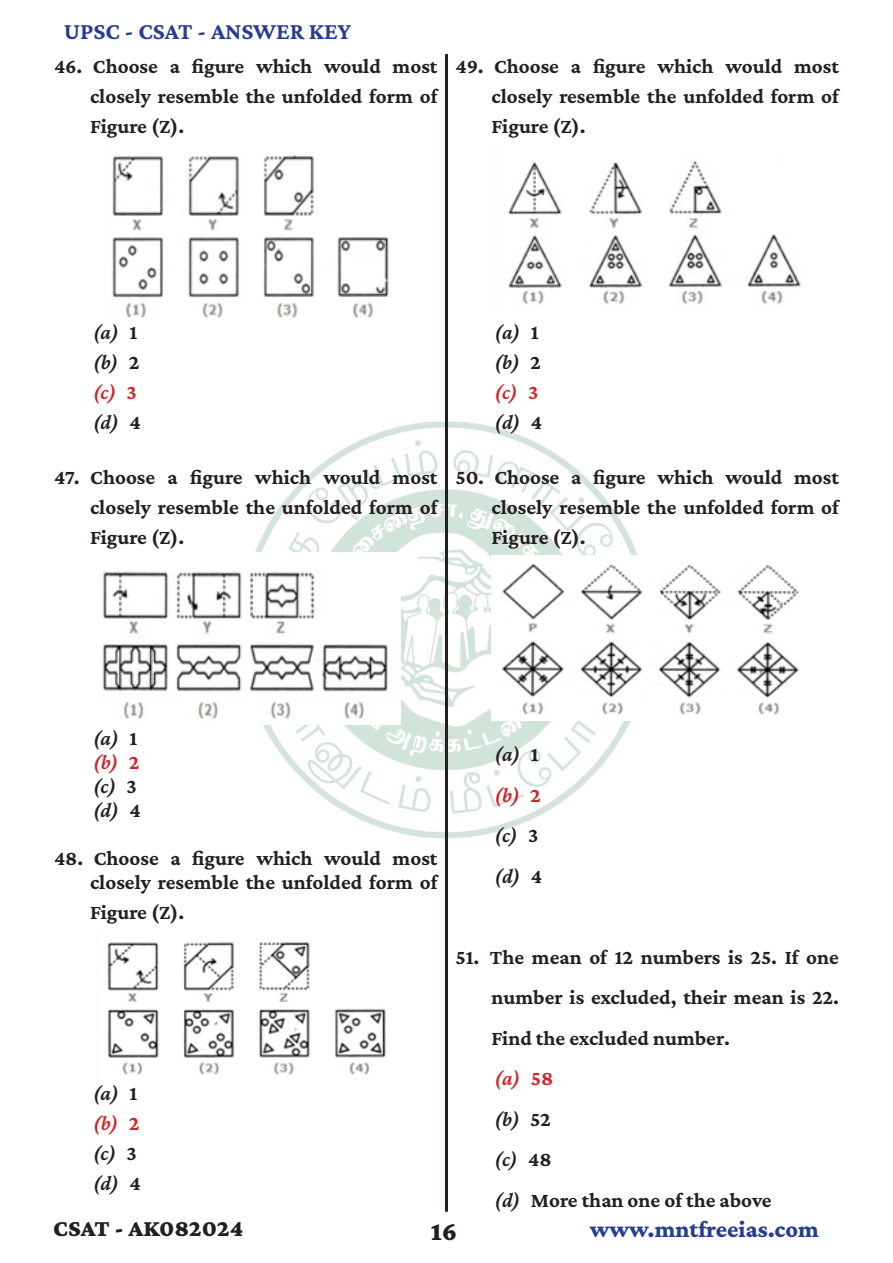
<style>
.page{position:relative;width:893px;height:1263px;background:#fff}
.page>*{position:absolute;margin:0;border:0;box-sizing:border-box;transform-origin:0 0}
.t1{font:900 27px "Crimson Pro";color:#231f20}
.t2{font:700 24px "Crimson Pro";color:#253f8e}
.t3{font:800 24px "Crimson Pro";color:#253f8e}
.t4{font:900 24px "Crimson Pro";color:#231f20}
.t5{font:700 21px/30px "Crimson Pro";color:#231f20;text-align:justify}
.t6{font:italic 600 21px "Crimson Pro";color:#231f20}
.t7{font:italic 600 21px "Crimson Pro";color:#d1232a}
.s1{font-weight:700;font-style:normal}
.s2{font-weight:600;font-style:italic}
</style>
<div class="page">
<img style="left:255px;top:421px;width:383px;height:418px">
<hr style="left:445px;top:54px;width:3px;height:1157px;background:#231f20">
<img style="left:112px;top:154px;width:277px;height:164px">
<img style="left:102px;top:553px;width:298px;height:171px">
<img style="left:107px;top:942px;width:279px;height:133px">
<img style="left:508px;top:161px;width:293px;height:143px">
<img style="left:492px;top:556px;width:307px;height:165px">
<p class="t2" style="left:64px;top:16px;width:289px">UPSC - CSAT - ANSWER KEY</p>
<p class="t5" style="left:90px;top:51px;width:349px;text-indent:-36px">46. Choose a figure which would most closely resemble the unfolded form of Figure (Z).</p>
<p class="t5" style="left:491px;top:51px;width:349px;text-indent:-36px">49. Choose a figure which would most closely resemble the unfolded form of Figure (Z).</p>
<p class="t6" style="left:93px;top:319px;width:46px">(a) <span class="s1">1</span></p>
<p class="t6" style="left:93px;top:349px;width:48px">(b) <span class="s1">2</span></p>
<p class="t7" style="left:93px;top:379px;width:45px">(c) <span class="s1">3</span></p>
<p class="t6" style="left:93px;top:409px;width:49px">(d) <span class="s1">4</span></p>
<p class="t5" style="left:90px;top:462px;width:349px;text-indent:-36px">47. Choose a figure which would most closely resemble the unfolded form of Figure (Z).</p>
<p class="t6" style="left:494px;top:319px;width:46px">(a) <span class="s1">1</span></p>
<p class="t6" style="left:494px;top:349px;width:48px">(b) <span class="s1">2</span></p>
<p class="t7" style="left:494px;top:379px;width:45px">(c) <span class="s1">3</span></p>
<p class="t6" style="left:494px;top:409px;width:49px">(d) <span class="s1">4</span></p>
<p class="t5" style="left:491px;top:462px;width:349px;text-indent:-36px">50. Choose a figure which would most closely resemble the unfolded form of Figure (Z).</p>
<p class="t6" style="left:93px;top:725px;width:46px">(a) <span class="s1">1</span></p>
<p class="t7" style="left:93px;top:749px;width:48px">(b) <span class="s1">2</span></p>
<p class="t6" style="left:93px;top:773px;width:45px">(c) <span class="s1">3</span></p>
<p class="t6" style="left:93px;top:797px;width:49px">(d) <span class="s1">4</span></p>
<p class="t5" style="left:54px;top:846px;width:385px;line-height:24px;text-align:right">48. Choose a figure which would most closely resemble the unfolded form of</p>
<p class="t5" style="left:90px;top:897px;width:96px">Figure (Z).</p>
<p class="t6" style="left:93px;top:1080px;width:46px">(a) <span class="s1">1</span></p>
<p class="t7" style="left:93px;top:1110px;width:48px">(b) <span class="s1">2</span></p>
<p class="t6" style="left:93px;top:1140px;width:45px">(c) <span class="s1">3</span></p>
<p class="t6" style="left:93px;top:1170px;width:49px">(d) <span class="s1">4</span></p>
<p class="t6" style="left:494px;top:741px;width:46px">(a) <span class="s1">1</span></p>
<p class="t7" style="left:494px;top:782px;width:48px">(b) <span class="s1">2</span></p>
<p class="t6" style="left:494px;top:822px;width:45px">(c) <span class="s1">3</span></p>
<p class="t6" style="left:494px;top:863px;width:49px">(d) <span class="s1">4</span></p>
<p class="t5" style="left:491px;top:936px;width:349px;line-height:40.5px;text-indent:-36px">51. The mean of 12 numbers is 25. If one number is excluded, their mean is 22.<br>Find the excluded number.</p>
<p class="t7" style="left:494px;top:1065px;width:60px">(a) <span class="s1">58</span></p>
<p class="t6" style="left:494px;top:1106px;width:58px">(b) <span class="s1">52</span></p>
<p class="t6" style="left:494px;top:1146px;width:59px">(c) <span class="s1">48</span></p>
<p class="t5" style="left:494px;top:1185px;width:279px"><span class="s2">(d)</span> More than one of the above</p>
<p class="t4" style="left:53px;top:1213px;width:192px">CSAT - AK082024</p>
<p class="t1" style="left:431px;top:1214px;width:28px">16</p>
<p class="t3" style="left:590px;top:1214px;width:231px">www.mntfreeias.com</p>
</div>
